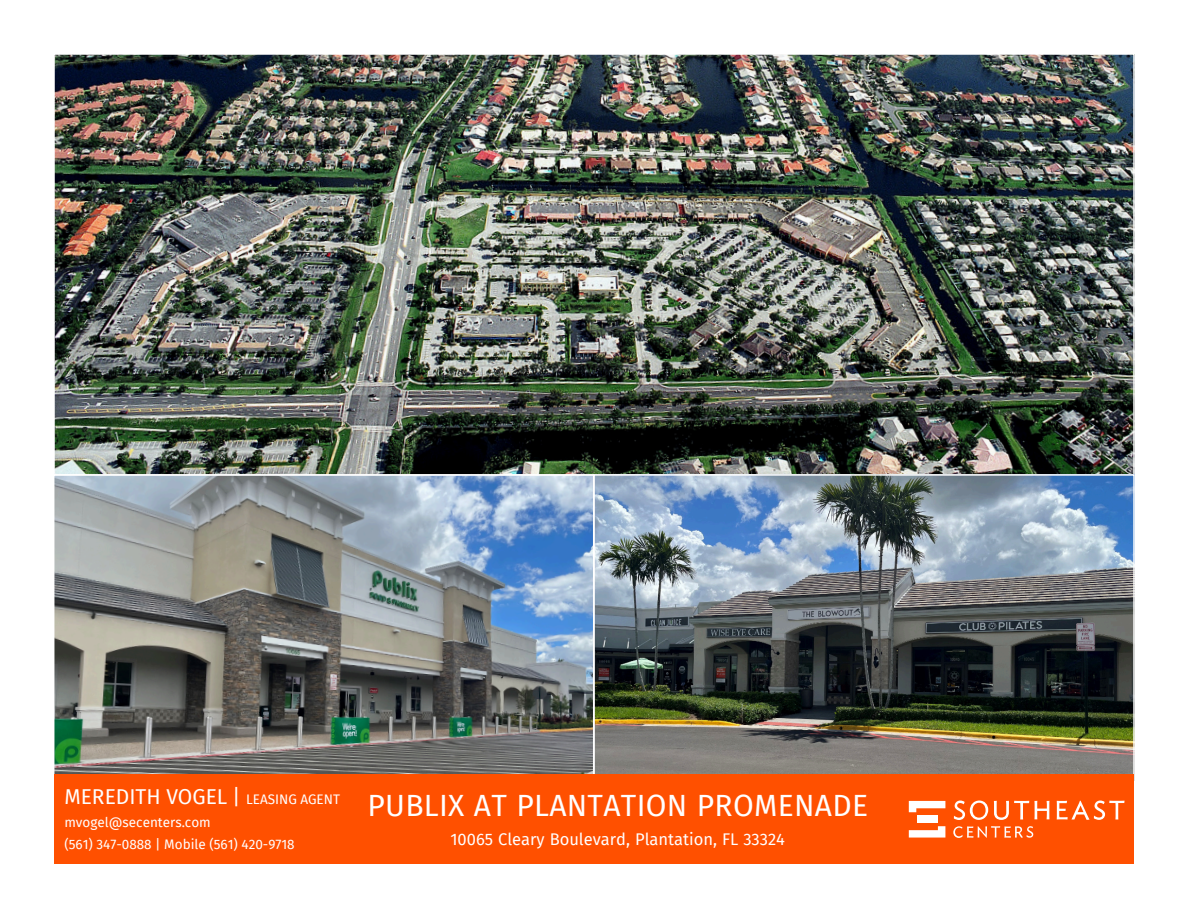
<style>
.page{position:relative;width:1188px;height:918px;background:#fff}
.page>*{position:absolute;margin:0;border:0;box-sizing:border-box;transform-origin:0 0}
.t1{font:30px "Fira Sans";letter-spacing:.01em;color:#fff}
.t2{font:21px "Fira Sans";color:#fff}
.t3{font:16.5px "Fira Sans";color:#fff}
.t4{font:13.5px/22.5px "Fira Sans";color:#fff}
.s1{font-size:13.5px}
</style>
<div class="page">
<img style="left:56px;top:56px;width:1076px;height:718px">
<div style="left:53px;top:474px;width:541px;height:308px;border:2px solid #fff"></div>
<div style="left:54px;top:774px;width:1080px;height:90px;background:#ff5000"></div>
<svg style="left:954px;top:801px;width:34px;height:19px"></svg>
<svg style="left:994px;top:801px;width:55px;height:19px"></svg>
<svg style="left:1057px;top:801px;width:68px;height:19px"></svg>
<svg style="left:953px;top:826px;width:80px;height:12px"></svg>
<svg style="left:909px;top:826px;width:36px;height:12px"></svg>
<svg style="left:909px;top:801px;width:36px;height:11px"></svg>
<div style="left:917px;top:816px;width:20px;height:7px;background:#fff"></div>
<h2 class="t2" style="left:64px;top:785px;width:277px">MEREDITH VOGEL | <span class="s1">LEASING AGENT</span></h2>
<p class="t4" style="left:64px;top:811px;width:232px">mvogel@secenters.com<br>(561) 347-0888 | Mobile (561) 420-9718</p>
<h1 class="t1" style="left:367px;top:788px;width:502px">PUBLIX AT PLANTATION PROMENADE</h1>
<p class="t3" style="left:450px;top:829px;width:336px">10065 Cleary Boulevard, Plantation, FL 33324</p>
</div>
